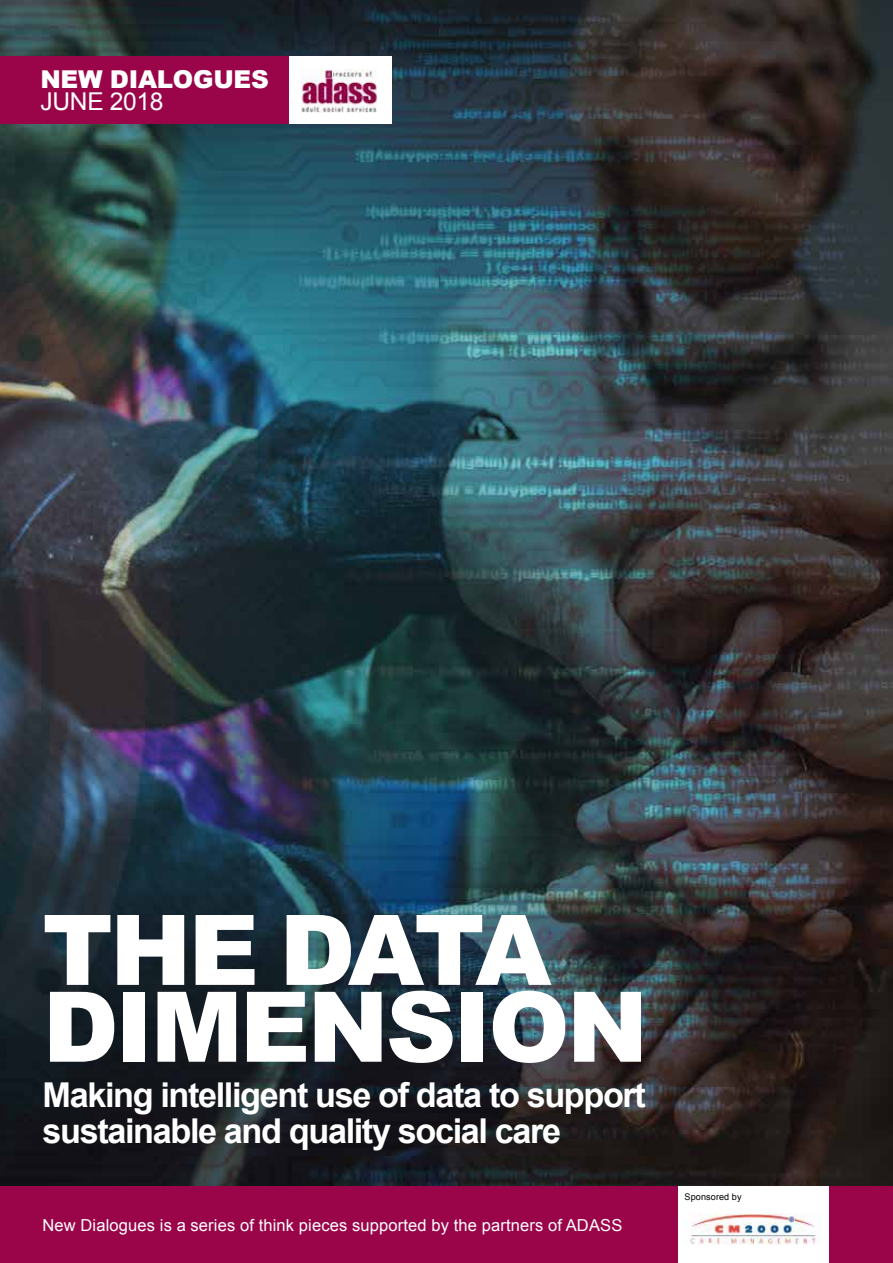
<style>
.page{position:relative;width:893px;height:1263px;background:#fff}
.page>*{position:absolute;margin:0;border:0;box-sizing:border-box;transform-origin:0 0}
.t1{font:900 97.65px/76.8px "Arial";letter-spacing:-.03em;color:#fff}
.t2{font:700 34.2px/35.7px "Arial";letter-spacing:-.04em;color:#fff}
.t3{font:900 24.6px "Arial";letter-spacing:-.01em;color:#fff}
.t4{font:24.6px "Arial";letter-spacing:-.01em;color:#fff}
.t5{font:16.5px "Arial";letter-spacing:.01em;color:#fff}
.t6{font:9.15px "Arial";letter-spacing:.01em;color:#000}
</style>
<div class="page">
<img style="left:0;top:0;width:893px;height:1186px">
<div style="left:0;top:56px;width:391px;height:68px;background:#fff"></div>
<div style="left:0;top:56px;width:288px;height:68px;background:#9a054a"></div>
<img style="left:301px;top:70px;width:76px;height:42px">
<div style="left:0;top:1186px;width:893px;height:77px;background:#9a054a"></div>
<div style="left:678px;top:1186px;width:151px;height:77px;background:#fff"></div>
<img style="left:683px;top:1214px;width:138px;height:31px">
<p class="t3" style="left:40px;top:61px;width:230px">NEW DIALOGUES</p>
<p class="t4" style="left:40px;top:85px;width:125px">JUNE 2018</p>
<h1 class="t1" style="left:43px;top:908px;width:607px">THE DATA<br>DIMENSION</h1>
<p class="t2" style="left:43px;top:1078px;width:605px">Making intelligent use of data to support sustainable and quality social care</p>
<p class="t5" style="left:43px;top:1214px;width:581px">New Dialogues is a series of think pieces supported by the partners of ADASS</p>
<p class="t6" style="left:685px;top:1191px;width:59px">Sponsored by</p>
</div>
